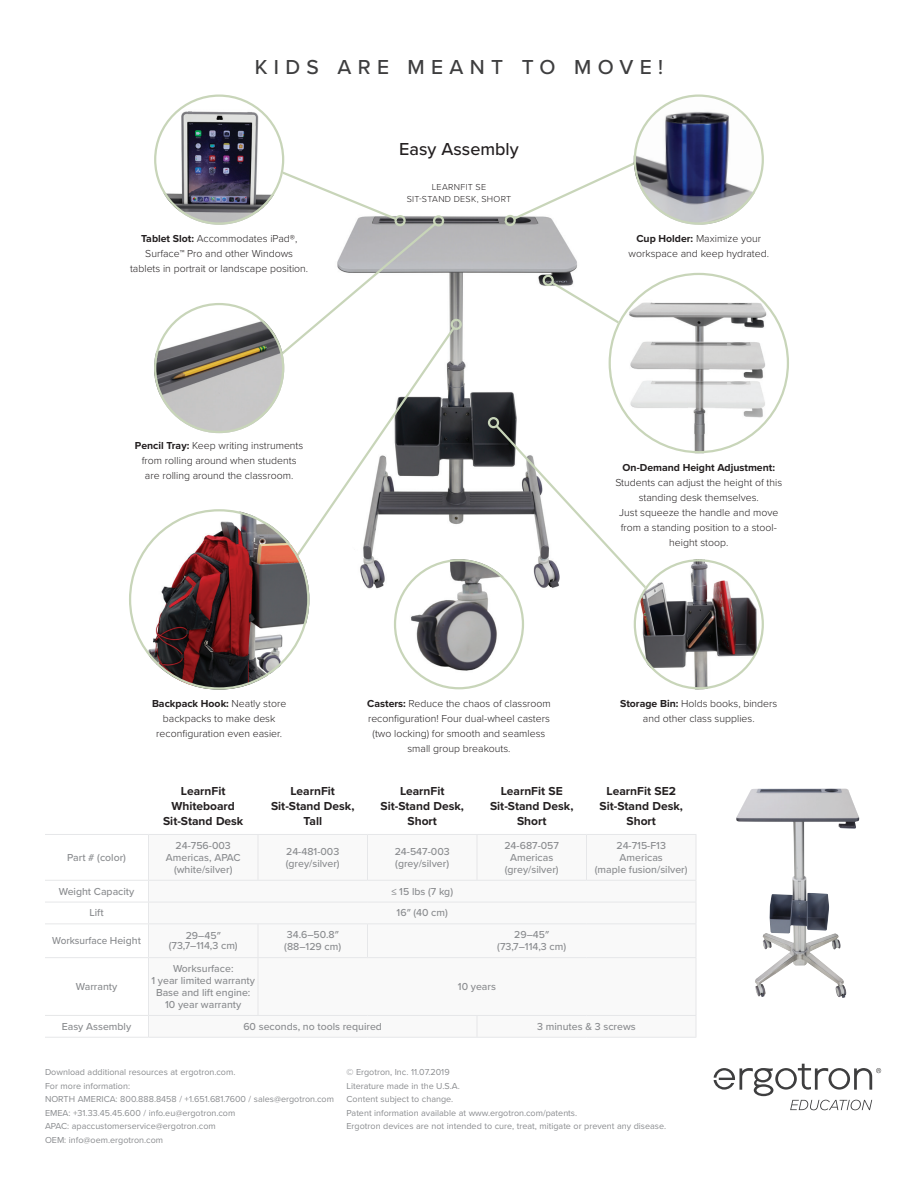
<style>
.page{position:relative;width:918px;height:1188px;background:#fff}
.page>*{position:absolute;margin:0;border:0;box-sizing:border-box;transform-origin:0 0}
.t1{font:500 21px "Proxima Nova";letter-spacing:.3em;color:#3e3e3f}
.t2{font:500 18px "Proxima Nova";color:#231f20}
.t3{font:700 12px/15px "Proxima Nova";color:#231f20;text-align:center}
.t4{font:300 10.5px/15px "Proxima Nova";color:#231f20;text-align:center}
.t5{font:500 10.5px/12px "Proxima Nova";color:#8a8c8f;text-align:center}
.t6{font:700 10.5px "Proxima Nova";color:#231f20}
.t7{font:500 10.5px "Proxima Nova";color:#8a8c8f;scale:.95 1}
.t8{font:9px/13.5px "Proxima Nova";color:#8a8c8f}
.t9{font:300 9px/12px "Proxima Nova";letter-spacing:.035em;color:#231f20;text-align:center}
.s1{font-weight:700}
</style>
<div class="page">
<svg style="left:714px;top:1064px;width:167px;height:46px"></svg>
<img style="left:736px;top:789px;width:110px;height:209px">
<img style="left:360px;top:215px;width:217px;height:391px">
<svg style="left:266px;top:168px;width:191px;height:400px"></svg>
<div style="left:451px;top:319px;width:11px;height:11px;border:2px solid #c8d5b9;border-radius:50%"></div>
<svg style="left:493px;top:423px;width:159px;height:171px"></svg>
<div style="left:488px;top:417px;width:11px;height:11px;border:2px solid #c8d5b9;border-radius:50%"></div>
<svg style="left:549px;top:280px;width:95px;height:60px"></svg>
<div style="left:543px;top:275px;width:11px;height:11px;border:2px solid #c8d5b9;border-radius:50%"></div>
<svg style="left:511px;top:159px;width:129px;height:63px"></svg>
<div style="left:505px;top:215px;width:11px;height:11px;border:2px solid #c8d5b9;border-radius:50%"></div>
<img style="left:609px;top:273px;width:180px;height:180px;border-radius:90px">
<img style="left:634px;top:94px;width:130px;height:131px;border-radius:65px">
<img style="left:634px;top:559px;width:130px;height:130px;border-radius:65px">
<img style="left:129px;top:509px;width:180px;height:181px;border-radius:90px">
<img style="left:154px;top:94px;width:130px;height:131px;border-radius:65px">
<img style="left:154px;top:303px;width:130px;height:130px;border-radius:65px">
<img style="left:394px;top:559px;width:130px;height:130px;border-radius:65px">
<svg style="left:149px;top:835px;width:547px;height:202px"></svg>
<hr style="left:148px;top:834px;width:110px;height:1px;background:#e6e7e9">
<hr style="left:258px;top:834px;width:110px;height:1px;background:#e6e7e9">
<hr style="left:368px;top:834px;width:109px;height:1px;background:#e6e7e9">
<hr style="left:367px;top:835px;width:1px;height:45px;background:#e6e7e9">
<hr style="left:477px;top:834px;width:109px;height:1px;background:#e6e7e9">
<hr style="left:477px;top:835px;width:1px;height:45px;background:#e6e7e9">
<hr style="left:586px;top:834px;width:110px;height:1px;background:#e6e7e9">
<hr style="left:586px;top:835px;width:1px;height:45px;background:#e6e7e9">
<hr style="left:696px;top:835px;width:1px;height:45px;background:#e6e7e9">
<hr style="left:148px;top:880px;width:110px;height:1px;background:#e6e7e9">
<hr style="left:258px;top:880px;width:110px;height:1px;background:#e6e7e9">
<hr style="left:368px;top:880px;width:109px;height:1px;background:#e6e7e9">
<hr style="left:477px;top:880px;width:109px;height:1px;background:#e6e7e9">
<hr style="left:586px;top:880px;width:110px;height:1px;background:#e6e7e9">
<hr style="left:148px;top:902px;width:110px;height:1px;background:#e6e7e9">
<hr style="left:258px;top:902px;width:110px;height:1px;background:#e6e7e9">
<hr style="left:368px;top:902px;width:109px;height:1px;background:#e6e7e9">
<hr style="left:477px;top:902px;width:109px;height:1px;background:#e6e7e9">
<hr style="left:586px;top:902px;width:110px;height:1px;background:#e6e7e9">
<svg style="left:696px;top:881px;width:1px;height:42px"></svg>
<hr style="left:148px;top:923px;width:110px;height:1px;background:#e6e7e9">
<hr style="left:258px;top:923px;width:110px;height:1px;background:#e6e7e9">
<hr style="left:368px;top:923px;width:109px;height:1px;background:#e6e7e9">
<hr style="left:367px;top:924px;width:1px;height:33px;background:#e6e7e9">
<hr style="left:477px;top:923px;width:109px;height:1px;background:#e6e7e9">
<hr style="left:586px;top:923px;width:110px;height:1px;background:#e6e7e9">
<hr style="left:696px;top:924px;width:1px;height:33px;background:#e6e7e9">
<hr style="left:148px;top:957px;width:110px;height:1px;background:#e6e7e9">
<hr style="left:258px;top:957px;width:110px;height:1px;background:#e6e7e9">
<hr style="left:368px;top:957px;width:109px;height:1px;background:#e6e7e9">
<hr style="left:477px;top:957px;width:109px;height:1px;background:#e6e7e9">
<hr style="left:586px;top:957px;width:110px;height:1px;background:#e6e7e9">
<hr style="left:696px;top:958px;width:1px;height:57px;background:#e6e7e9">
<hr style="left:148px;top:1015px;width:110px;height:1px;background:#e6e7e9">
<hr style="left:258px;top:1015px;width:110px;height:1px;background:#e6e7e9">
<hr style="left:368px;top:1015px;width:109px;height:1px;background:#e6e7e9">
<hr style="left:477px;top:1015px;width:109px;height:1px;background:#e6e7e9">
<svg style="left:477px;top:1016px;width:1px;height:21px"></svg>
<hr style="left:586px;top:1015px;width:110px;height:1px;background:#e6e7e9">
<svg style="left:696px;top:1016px;width:1px;height:21px"></svg>
<hr style="left:148px;top:1037px;width:110px;height:1px;background:#e6e7e9">
<hr style="left:258px;top:1037px;width:110px;height:1px;background:#e6e7e9">
<hr style="left:368px;top:1037px;width:109px;height:1px;background:#e6e7e9">
<hr style="left:477px;top:1037px;width:109px;height:1px;background:#e6e7e9">
<hr style="left:586px;top:1037px;width:110px;height:1px;background:#e6e7e9">
<hr style="left:258px;top:835px;width:1px;height:45px;background:#e6e7e9">
<hr style="left:258px;top:924px;width:1px;height:33px;background:#e6e7e9">
<hr style="left:258px;top:958px;width:1px;height:57px;background:#e6e7e9">
<svg style="left:45px;top:834px;width:104px;height:203px"></svg>
<hr style="left:45px;top:1037px;width:103px;height:1px;background:#e6e7e9">
<h1 class="t1" style="left:255px;top:52px;width:410px">KIDS ARE MEANT TO MOVE!</h1>
<h2 class="t2" style="left:399px;top:136px;width:121px">Easy Assembly</h2>
<p class="t9" style="left:407px;top:180px;width:106px">LEARNFIT SE<br>SIT-STAND DESK, SHORT</p>
<p class="t4" style="left:130px;top:230px;width:180px"><span class="s1">Tablet Slot:</span> Accommodates iPad®,<br>Surface™ Pro and other Windows tablets in portrait or landscape position.</p>
<p class="t4" style="left:629px;top:230px;width:142px"><span class="s1">Cup Holder:</span> Maximize your workspace and keep hydrated.</p>
<p class="t4" style="left:135px;top:438px;width:170px"><span class="s1">Pencil Tray:</span> Keep writing instruments from rolling around when students are rolling around the classroom.</p>
<p class="t4" style="left:152px;top:696px;width:136px"><span class="s1">Backpack Hook:</span> Neatly store backpacks to make desk reconfiguration even easier.</p>
<p class="t4" style="left:367px;top:696px;width:185px"><span class="s1">Casters:</span> Reduce the chaos of classroom reconfiguration! Four dual-wheel casters (two locking) for smooth and seamless small group breakouts.</p>
<p class="t6" style="left:623px;top:462px;width:154px">On-Demand Height Adjustment:</p>
<p class="t4" style="left:615px;top:475px;width:168px">Students can adjust the height of this standing desk themselves.<br>Just squeeze the handle and move from a standing position to a stool&shy;height stoop.</p>
<p class="t4" style="left:620px;top:696px;width:159px"><span class="s1">Storage Bin:</span> Holds books, binders and other class supplies.</p>
<p class="t3" style="left:163px;top:784px;width:82px">LearnFit<br>Whiteboard<br>Sit-Stand Desk</p>
<p class="t3" style="left:271px;top:784px;width:85px">LearnFit<br>Sit-Stand Desk,<br>Tall</p>
<p class="t3" style="left:381px;top:784px;width:85px">LearnFit<br>Sit-Stand Desk,<br>Short</p>
<p class="t3" style="left:490px;top:784px;width:85px">LearnFit SE<br>Sit-Stand Desk,<br>Short</p>
<p class="t3" style="left:600px;top:784px;width:85px">LearnFit SE2<br>Sit-Stand Desk,<br>Short</p>
<p class="t5" style="left:67px;top:851px;width:60px">Part # (color)</p>
<p class="t5" style="left:166px;top:839px;width:76px">24-756-003<br>Americas, APAC (white/silver)</p>
<p class="t5" style="left:286px;top:845px;width:55px;text-align:left">24-481-003 (grey/silver)</p>
<p class="t5" style="left:395px;top:845px;width:57px;text-align:left">24-547-003 (grey/silver)</p>
<p class="t5" style="left:504px;top:839px;width:56px">24-687-057<br>Americas (grey/silver)</p>
<p class="t5" style="left:595px;top:839px;width:94px">24-715-F13<br>Americas<br>(maple fusion/silver)</p>
<p class="t5" style="left:59px;top:885px;width:77px">Weight Capacity</p>
<p class="t5" style="left:391px;top:885px;width:63px">≤ 15 lbs (7 kg)</p>
<p class="t5" style="left:89px;top:907px;width:16px">Lift</p>
<p class="t5" style="left:397px;top:907px;width:53px">16″ (40 cm)</p>
<p class="t7" style="left:52px;top:933px;width:95px">Worksurface Height</p>
<p class="t5" style="left:169px;top:930px;width:70px;line-height:10.5px">29–45″ (73,7–114,3 cm)</p>
<p class="t5" style="left:284px;top:928px;width:58px;text-align:left">34.6–50.8″ (88–129 cm)</p>
<p class="t5" style="left:497px;top:928px;width:70px">29–45″ (73,7–114,3 cm)</p>
<p class="t5" style="left:76px;top:980px;width:43px">Warranty</p>
<p class="t5" style="left:151px;top:962px;width:105px">Worksurface:<br>1 year limited warranty<br>Base and lift engine:<br>10 year warranty</p>
<p class="t5" style="left:458px;top:980px;width:40px">10 years</p>
<p class="t5" style="left:62px;top:1020px;width:71px">Easy Assembly</p>
<p class="t5" style="left:243px;top:1020px;width:140px">60 seconds, no tools required</p>
<p class="t5" style="left:537px;top:1020px;width:100px">3 minutes &amp; 3 screws</p>
<p class="t8" style="left:45px;top:1066px;width:291px">Download additional resources at ergotron.com.<br>For more information:<br>NORTH AMERICA: 800.888.8458 / +1.651.681.7600 / sales@ergotron.com EMEA: +31.33.45.45.600 / info.eu@ergotron.com<br>APAC: apaccustomerservice@ergotron.com<br>OEM: info@oem.ergotron.com</p>
<p class="t8" style="left:346px;top:1066px;width:321px">© Ergotron, Inc. 11.07.2019<br>Literature made in the U.S.A.<br>Content subject to change.<br>Patent information available at www.ergotron.com/patents.<br>Ergotron devices are not intended to cure, treat, mitigate or prevent any disease.</p>
</div>
